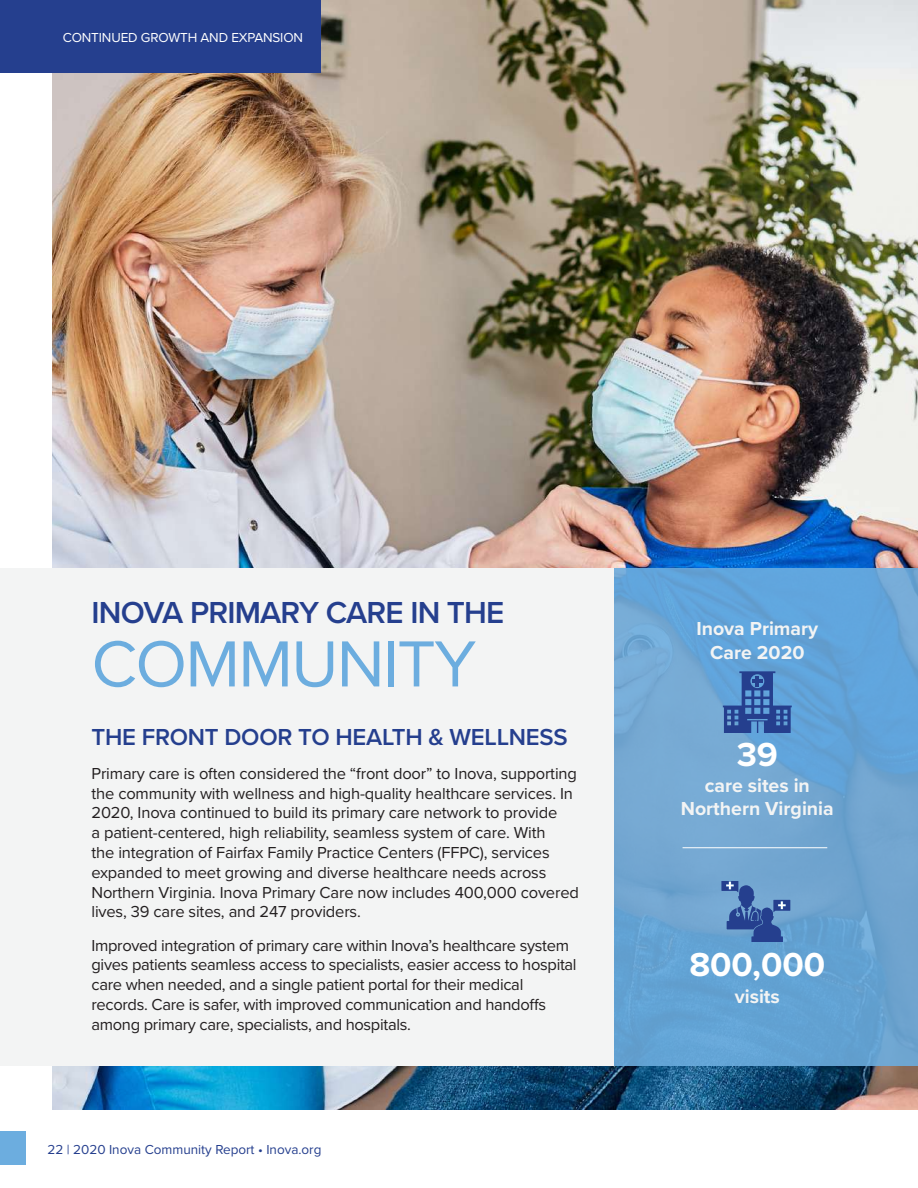
<style>
.page{position:relative;width:918px;height:1188px;background:#fff}
.page>*{position:absolute;margin:0;border:0;box-sizing:border-box;transform-origin:0 0}
.t1{font:67.5px "Proxima Nova";letter-spacing:-.025em;color:#6caddf}
.t2{font:700 34.5px "Proxima Nova";color:#fff}
.t3{font:600 31.5px "Proxima Nova";letter-spacing:-.025em;color:#253f8e}
.t4{font:600 24px "Proxima Nova";letter-spacing:-.01em;color:#253f8e}
.t5{font:700 19.5px/23.4px "Proxima Nova";color:#f3f4f4;text-align:center}
.t6{font:16.5px/19.8px "Proxima Nova";letter-spacing:-.01em;color:#231f20}
.t7{font:13.5px "Proxima Nova";color:#253f8e}
.t8{font:13.5px "Proxima Nova";letter-spacing:-.01em;color:#fff}
</style>
<div class="page">
<div style="left:0;top:1132px;width:26px;height:33px;background:#6caddf"></div>
<img style="left:52px;top:0;width:866px;height:1109px">
<div style="left:613px;top:568px;width:305px;height:497px;background:linear-gradient(to right,#6ea7d5,#66a3d4)"></div>
<div style="left:0;top:568px;width:613px;height:497px;background:#f3f4f4"></div>
<svg style="left:723px;top:671px;width:69px;height:61px;background:#4371b4"></svg>
<hr style="left:755px;top:676px;width:4px;height:10px;background:#253f8e">
<hr style="left:752px;top:679px;width:11px;height:4px;background:#253f8e">
<svg style="left:721px;top:881px;width:69px;height:61px;background:#527cb5"></svg>
<hr style="left:683px;top:847px;width:144px;height:1px;background:#fff">
<div style="left:0;top:0;width:321px;height:72px;background:#253f8e"></div>
<p class="t8" style="left:63px;top:27px;width:242px">CONTINUED GROWTH AND EXPANSION</p>
<h3 class="t3" style="left:92px;top:589px;width:414px">INOVA PRIMARY CARE IN THE</h3>
<h1 class="t1" style="left:92px;top:614px;width:386px">COMMUNITY</h1>
<h3 class="t4" style="left:92px;top:720px;width:478px">THE FRONT DOOR TO HEALTH &amp; WELLNESS</h3>
<p class="t6" style="left:92px;top:763px;width:489px">Primary care is often considered the “front door” to Inova, supporting the community with wellness and high-quality healthcare services. In 2020, Inova continued to build its primary care network to provide<br>a patient-centered, high reliability, seamless system of care. With<br>the integration of Fairfax Family Practice Centers (FFPC), services expanded to meet growing and diverse healthcare needs across Northern Virginia. Inova Primary Care now includes 400,000 covered lives, 39 care sites, and 247 providers.</p>
<p class="t6" style="left:92px;top:934px;width:487px">Improved integration of primary care within Inova’s healthcare system gives patients seamless access to specialists, easier access to hospital care when needed, and a single patient portal for their medical records. Care is safer, with improved communication and handoffs among primary care, specialists, and hospitals.</p>
<p class="t7" style="left:48px;top:1139px;width:275px">22 | 2020 Inova Community Report • Inova.org</p>
<p class="t5" style="left:696px;top:617px;width:123px">Inova Primary<br>Care 2020</p>
<h2 class="t2" style="left:737px;top:729px;width:43px">39</h2>
<p class="t5" style="left:681px;top:773px;width:154px">care sites in<br>Northern Virginia</p>
<h2 class="t2" style="left:689px;top:939px;width:137px">800,000</h2>
<p class="t5" style="left:735px;top:984px;width:47px">visits</p>
</div>
